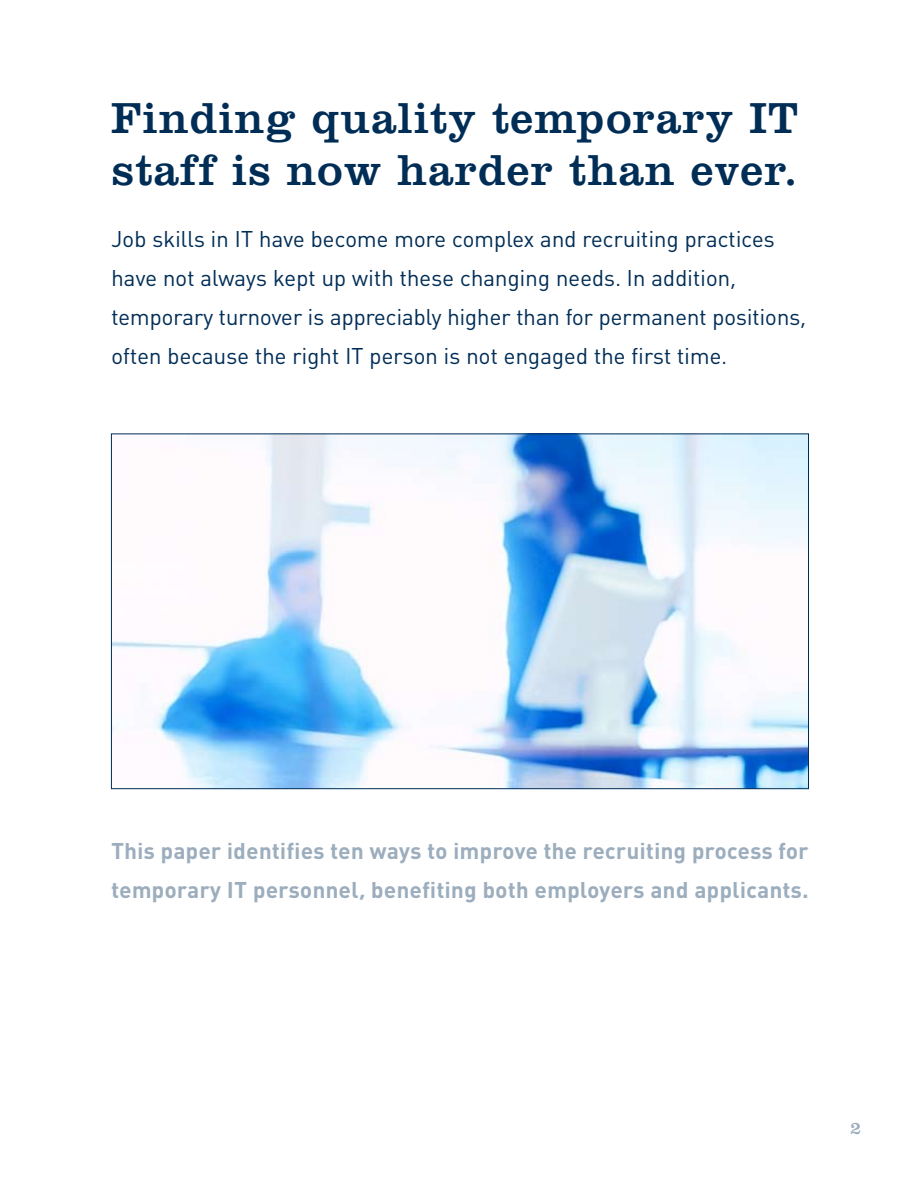
<style>
.page{position:relative;width:918px;height:1188px;background:#fff}
.page>*{position:absolute;margin:0;border:0;box-sizing:border-box;transform-origin:0 0}
.t1{font:45px/52.5px "Clarendon";letter-spacing:.025em;color:#002d56}
.t2{font:22.5px/39px "TE Ksys DIN";letter-spacing:.01em;color:#002d56}
.t3{font:700 22.5px/39px "TE Ksys DIN";letter-spacing:.025em;color:#9cadbd}
.t4{font:18px "Clarendon";color:#9cadbd}
</style>
<div class="page">
<img style="left:113px;top:436px;width:694px;height:351px">
<h1 class="t1" style="left:111px;top:91px;width:688px">Finding quality temporary IT staff is now harder than ever.</h1>
<p class="t2" style="left:111px;top:219px;width:696px">Job skills in IT have become more complex and recruiting practices have not always kept up with these changing needs. In addition, temporary turnover is appreciably higher than for permanent positions, often because the right IT person is not engaged the first time.</p>
<p class="t3" style="left:111px;top:830px;width:699px">This paper identifies ten ways to improve the recruiting process for temporary IT personnel, benefiting both employers and applicants.</p>
<p class="t4" style="left:850px;top:1118px;width:12px">2</p>
</div>
